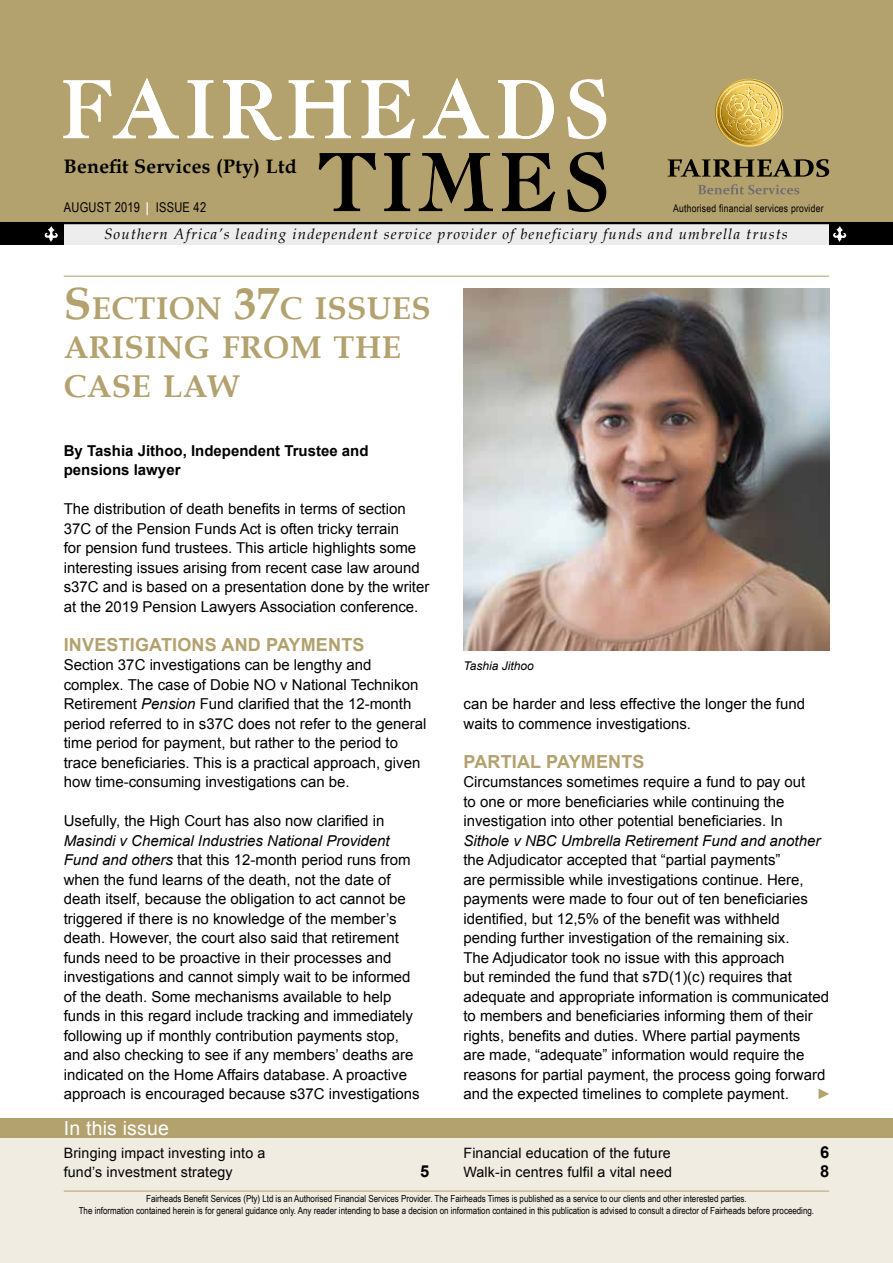
<style>
.page{position:relative;width:893px;height:1263px;background:#fff}
.page>*{position:absolute;margin:0;border:0;box-sizing:border-box;transform-origin:0 0}
.t1{font:700 31.5px/39px "Book Antiqua";letter-spacing:.015em;color:#b3a16e}
.t2{font:700 19.5px "Book Antiqua";letter-spacing:.02em;color:#000}
.t3{font:19.5px "Arial";letter-spacing:.01em;color:#fff}
.t4{font:700 18px "Arial";letter-spacing:.01em;color:#b3a16e}
.t5{font:700 16.5px "Arial";color:#000}
.t6{font:15px/19.5px "Arial";color:#000}
.t7{font:italic 15px "Book Antiqua";letter-spacing:.075em;color:#000}
.t8{font:700 15px/19.5px "Arial";color:#000}
.t9{font:italic 15px "Arial";color:#000}
.t10{font:14.25px/19.5px "Arial";letter-spacing:.01em;color:#000}
.t11{font:13.5px "Arial Narrow";letter-spacing:.02em;color:#000}
.t12{font:italic 12px "Arial";color:#000}
.t13{font:10.5px "Arial Narrow";letter-spacing:.02em;color:#000}
.t14{font:9.75px/12px "Arial Narrow";color:#000;text-align:center}
.s1{font-size:10.65px;color:#fff}
.s2{font-size:45px}
.s3{font-style:italic}
</style>
<div class="page">
<div style="left:0;top:1128px;width:893px;height:135px;background:#f0ece2"></div>
<div style="left:0;top:1119px;width:893px;height:19px;background:#b3a16e"></div>
<hr style="left:64px;top:1191px;width:765px;height:1px;background:#b3a16e">
<hr style="left:64px;top:276px;width:765px;height:1px;background:#b3a16e">
<svg style="left:819px;top:1089px;width:10px;height:10px"></svg>
<div style="left:0;top:0;width:893px;height:224px;background:#b3a16e"></div>
<div style="left:64px;top:224px;width:765px;height:21px;background:#ededed"></div>
<svg style="left:63px;top:78px;width:116px;height:60px"></svg>
<svg style="left:187px;top:80px;width:27px;height:58px"></svg>
<svg style="left:223px;top:80px;width:128px;height:60px"></svg>
<svg style="left:361px;top:80px;width:54px;height:58px"></svg>
<svg style="left:423px;top:78px;width:66px;height:60px"></svg>
<svg style="left:498px;top:80px;width:56px;height:59px"></svg>
<svg style="left:567px;top:78px;width:40px;height:61px"></svg>
<svg style="left:318px;top:153px;width:58px;height:58px"></svg>
<svg style="left:384px;top:153px;width:26px;height:58px"></svg>
<svg style="left:418px;top:153px;width:75px;height:58px"></svg>
<svg style="left:502px;top:153px;width:54px;height:58px"></svg>
<svg style="left:567px;top:151px;width:40px;height:61px"></svg>
<div style="left:0;top:224px;width:64px;height:21px;background:#000"></div>
<hr style="left:0;top:222px;width:893px;height:2px;background:#000">
<svg style="left:44px;top:226px;width:14px;height:17px"></svg>
<div style="left:829px;top:224px;width:64px;height:21px;background:#000"></div>
<svg style="left:833px;top:226px;width:14px;height:17px"></svg>
<svg style="left:718px;top:81px;width:62px;height:62px;background:#d8b85b"></svg>
<svg style="left:698px;top:184px;width:101px;height:10px"></svg>
<svg style="left:668px;top:159px;width:161px;height:18px"></svg>
<img style="left:463px;top:288px;width:366px;height:363px">
<h2 class="t2" style="left:64px;top:155px;width:235px">Benefit Services (Pty) Ltd</h2>
<p class="t11" style="left:64px;top:197px;width:144px">AUGUST 2019 <span class="s1">│</span> ISSUE 42</p>
<p class="t13" style="left:673px;top:200px;width:152px">Authorised financial services provider</p>
<p class="t7" style="left:104px;top:225px;width:685px">Southern Africa’s leading independent service provider of beneficiary funds and umbrella trusts</p>
<h1 class="t1" style="left:64px;top:289px;width:368px"><span class="s2">S</span>ECTION <span class="s2">37</span>C ISSUES<br>ARISING FROM THE<br>CASE LAW</h1>
<p class="t8" style="left:64px;top:441px;width:306px">By Tashia Jithoo, Independent Trustee and pensions lawyer</p>
<p class="t6" style="left:64px;top:499px;width:367px">The distribution of death benefits in terms of section 37C of the Pension Funds Act is often tricky terrain<br>for pension fund trustees. This article highlights some interesting issues arising from recent case law around s37C and is based on a presentation done by the writer at the 2019 Pension Lawyers Association conference.</p>
<p class="t4" style="left:64px;top:632px;width:302px">INVESTIGATIONS AND PAYMENTS</p>
<p class="t6" style="left:64px;top:655px;width:364px">Section 37C investigations can be lengthy and complex. The case of Dobie NO v National Technikon Retirement <span class="s3">Pension</span> Fund clarified that the 12-month period referred to in s37C does not refer to the general time period for payment, but rather to the period to trace beneficiaries. This is a practical approach, given how time-consuming investigations can be.</p>
<p class="t6" style="left:64px;top:811px;width:322px">Usefully, the High Court has also now clarified in</p>
<p class="t6" style="left:64px;top:831px;width:358px"><span class="s3">Masindi v Chemical Industries National Provident Fund and others</span> that this 12-month period runs from when the fund learns of the death, not the date of death itself, because the obligation to act cannot be triggered if there is no knowledge of the member’s death. However, the court also said that retirement funds need to be proactive in their processes and investigations and cannot simply wait to be informed of the death. Some mechanisms available to help funds in this regard include tracking and immediately following up if monthly contribution payments stop, and also checking to see if any members’ deaths are indicated on the Home Affairs database. A proactive approach is encouraged because s37C investigations</p>
<h2 class="t3" style="left:64px;top:1115px;width:107px">In this issue</h2>
<p class="t10" style="left:64px;top:1143px;width:203px">Bringing impact investing into a fund’s investment strategy</p>
<p class="t5" style="left:420px;top:1160px;width:11px">5</p>
<p class="t12" style="left:463px;top:658px;width:72px">Tashia Jithoo</p>
<p class="t6" style="left:463px;top:694px;width:343px">can be harder and less effective the longer the fund waits to commence investigations.</p>
<p class="t4" style="left:463px;top:749px;width:183px">PARTIAL PAYMENTS</p>
<p class="t6" style="left:463px;top:772px;width:343px">Circumstances sometimes require a fund to pay out to one or more beneficiaries while continuing the investigation into other potential beneficiaries. In</p>
<p class="t9" style="left:463px;top:831px;width:358px">Sithole v NBC Umbrella Retirement Fund and another</p>
<p class="t6" style="left:463px;top:850px;width:367px">the Adjudicator accepted that “partial payments”<br>are permissible while investigations continue. Here, payments were made to four out of ten beneficiaries identified, but 12,5% of the benefit was withheld pending further investigation of the remaining six.<br>The Adjudicator took no issue with this approach<br>but reminded the fund that s7D(1)(c) requires that adequate and appropriate information is communicated to members and beneficiaries informing them of their rights, benefits and duties. Where partial payments<br>are made, “adequate” information would require the reasons for partial payment, the process going forward and the expected timelines to complete payment.</p>
<p class="t10" style="left:463px;top:1143px;width:209px">Financial education of the future</p>
<p class="t5" style="left:820px;top:1141px;width:11px">6</p>
<p class="t10" style="left:463px;top:1162px;width:210px">Walk-in centres fulfil a vital need</p>
<p class="t5" style="left:820px;top:1160px;width:11px">8</p>
<p class="t14" style="left:79px;top:1192px;width:737px">Fairheads Benefit Services (Pty) Ltd is an Authorised Financial Services Provider. The Fairheads Times is published as a service to our clients and other interested parties.<br>The information contained herein is for general guidance only. Any reader intending to base a decision on information contained in this publication is advised to consult a director of Fairheads before proceeding.</p>
</div>
